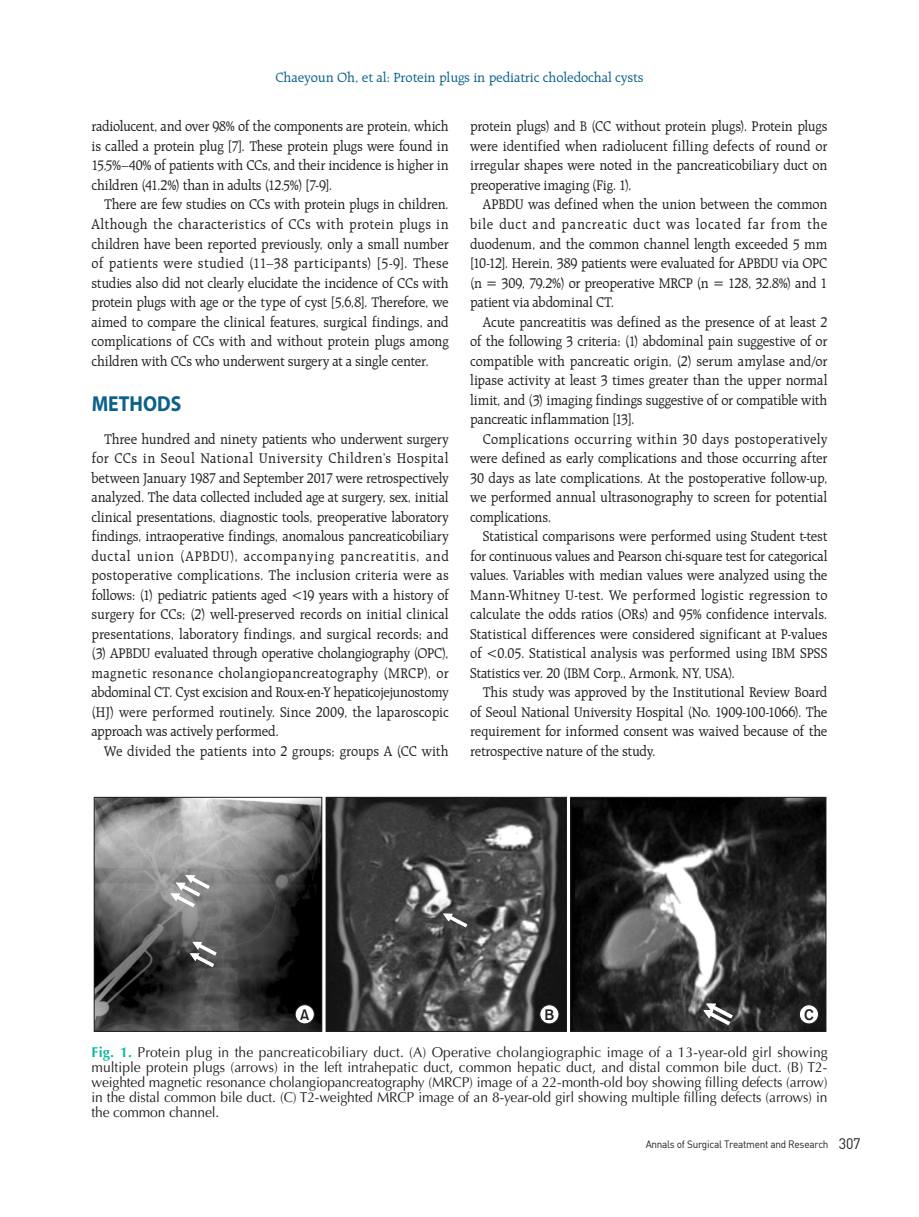
<style>
.page{position:relative;width:919px;height:1217px;background:#fff}
.page>*{position:absolute;margin:0;border:0;box-sizing:border-box;transform-origin:0 0}
.서론_1st{font:700 21.75px "Myriad Pro";color:#0b6189;scale:.9 1}
.본문{font:15px/19.5px "Raleigh BT";letter-spacing:-.015em;color:#231f20;text-align:justify;scale:.94 1}
.t1{font:15px "Gothic 725 BT Bold A";color:#231f20}
.그림_캡션{font:14.25px/15px "Optima LT Std";letter-spacing:-.01em;color:#231f20;text-align:justify}
.t2{font:14.25px "Raleigh BT";letter-spacing:-.01em;color:#0b6189}
.t3{font:10.5px "Dinreg";letter-spacing:-.025em;color:#231f20;scale:.95 1}
.s1{font-weight:700;color:#11b9a0}
.s2{font-size:15px}
</style>
<div class="page">
<svg style="left:94px;top:796px;width:732px;height:235px;background:#494949"></svg>
<svg style="left:170px;top:874px;width:43px;height:36px"></svg>
<svg style="left:190px;top:940px;width:30px;height:29px"></svg>
<svg style="left:443px;top:912px;width:28px;height:18px"></svg>
<svg style="left:703px;top:1002px;width:33px;height:25px"></svg>
<div style="left:295px;top:1004px;width:19px;height:19px;background:#fff;border-radius:50%"></div>
<div style="left:295px;top:1004px;width:19px;height:19px;border:1px solid #231f20;border-radius:50%"></div>
<div style="left:539px;top:1004px;width:20px;height:19px;background:#fff;border-radius:50%"></div>
<div style="left:539px;top:1004px;width:20px;height:19px;border:1px solid #231f20;border-radius:50%"></div>
<div style="left:799px;top:1004px;width:19px;height:19px;background:#fff;border-radius:50%"></div>
<div style="left:799px;top:1004px;width:19px;height:19px;border:1px solid #231f20;border-radius:50%"></div>
<p class="t2" style="left:275px;top:69px;width:370px">Chaeyoun Oh, et al: Protein plugs in pediatric choledochal cysts</p>
<p class="본문" style="left:91px;top:116px;width:381px">radiolucent, and over 98% of the components are protein, which is called a protein plug [7]. These protein plugs were found in 15.5%–40% of patients with CCs, and their incidence is higher in children (41.2%) than in adults (12.5%) [7-9].</p>
<p class="본문" style="left:91px;top:194px;width:382px;text-indent:13px">There are few studies on CCs with protein plugs in children.<br>Although the characteristics of CCs with protein plugs in children have been reported previously, only a small number of patients were studied (11–38 participants) [5-9]. These studies also did not clearly elucidate the incidence of CCs with protein plugs with age or the type of cyst [5,6,8]. Therefore, we aimed to compare the clinical features, surgical findings, and complications of CCs with and without protein plugs among children with CCs who underwent surgery at a single center.</p>
<p class="서론_1st" style="left:92px;top:389px;width:101px">METHODS</p>
<p class="본문" style="left:91px;top:428px;width:382px;text-indent:13px">Three hundred and ninety patients who underwent surgery for CCs in Seoul National University Children’s Hospital between January 1987 and September 2017 were retrospectively analyzed. The data collected included age at surgery, sex, initial clinical presentations, diagnostic tools, preoperative laboratory findings, intraoperative findings, anomalous pancreaticobiliary ductal union (APBDU), accompanying pancreatitis, and postoperative complications. The inclusion criteria were as follows: (1) pediatric patients aged &lt;19 years with a history of surgery for CCs; (2) well-preserved records on initial clinical presentations, laboratory findings, and surgical records; and (3) APBDU evaluated through operative cholangiography (OPC), magnetic resonance cholangiopancreatography (MRCP), or abdominal CT. Cyst excision and Roux-en-Y hepaticojejunostomy (HJ) were performed routinely. Since 2009, the laparoscopic approach was actively performed.</p>
<p class="본문" style="left:104px;top:740px;width:368px">We divided the patients into 2 groups; groups A (CC with</p>
<p class="본문" style="left:470px;top:116px;width:382px">protein plugs) and B (CC without protein plugs). Protein plugs were identified when radiolucent filling defects of round or irregular shapes were noted in the pancreaticobiliary duct on preoperative imaging (Fig. 1).</p>
<p class="본문" style="left:470px;top:194px;width:381px;text-indent:13px">APBDU was defined when the union between the common bile duct and pancreatic duct was located far from the duodenum, and the common channel length exceeded 5 mm [10-12]. Herein, 389 patients were evaluated for APBDU via OPC (n = 309, 79.2%) or preoperative MRCP (n = 128, 32.8%) and 1 patient via abdominal CT.</p>
<p class="본문" style="left:470px;top:311px;width:382px;text-indent:13px">Acute pancreatitis was defined as the presence of at least 2 of the following 3 criteria: (1) abdominal pain suggestive of or compatible with pancreatic origin, (2) serum amylase and/or lipase activity at least 3 times greater than the upper normal limit, and (3) imaging findings suggestive of or compatible with pancreatic inflammation [13].</p>
<p class="본문" style="left:470px;top:428px;width:381px;text-indent:13px">Complications occurring within 30 days postoperatively were defined as early complications and those occurring after 30 days as late complications. At the postoperative follow-up, we performed annual ultrasonography to screen for potential complications.</p>
<p class="본문" style="left:470px;top:526px;width:382px;text-indent:13px">Statistical comparisons were performed using Student t-test for continuous values and Pearson chi-square test for categorical values. Variables with median values were analyzed using the Mann-Whitney U-test. We performed logistic regression to calculate the odds ratios (ORs) and 95% confidence intervals.<br>Statistical differences were considered significant at P-values of &lt;0.05. Statistical analysis was performed using IBM SPSS Statistics ver. 20 (IBM Corp., Armonk, NY, USA).</p>
<p class="본문" style="left:470px;top:682px;width:381px;text-indent:13px">This study was approved by the Institutional Review Board of Seoul National University Hospital (No. 1909-100-1066). The requirement for informed consent was waived because of the retrospective nature of the study.</p>
<p class="t1" style="left:300px;top:1005px;width:11px">A</p>
<p class="t1" style="left:544px;top:1005px;width:11px">B</p>
<p class="t1" style="left:804px;top:1005px;width:11px">C</p>
<p class="그림_캡션" style="left:91px;top:1044px;width:737px"><span class="s1">Fig. 1.</span> Protein plug in the pancreaticobiliary duct. (A) Operative cholangiographic image of a 13-year-old girl showing multiple protein plugs (arrows) in the left intrahepatic duct, common hepatic duct, and distal common bile duct. (B) T2- weighted magnetic resonance cholangiopancreatography (MRCP) image of a 22-month-old boy showing filling defects (arrow) in the distal common bile duct. (C) T2-weighted MRCP image of an 8-year-old girl showing multiple filling defects (arrows) in the common channel.</p>
<p class="t3" style="left:645px;top:1137px;width:228px">Annals of Surgical Treatment and Research <span class="s2">307</span></p>
</div>
